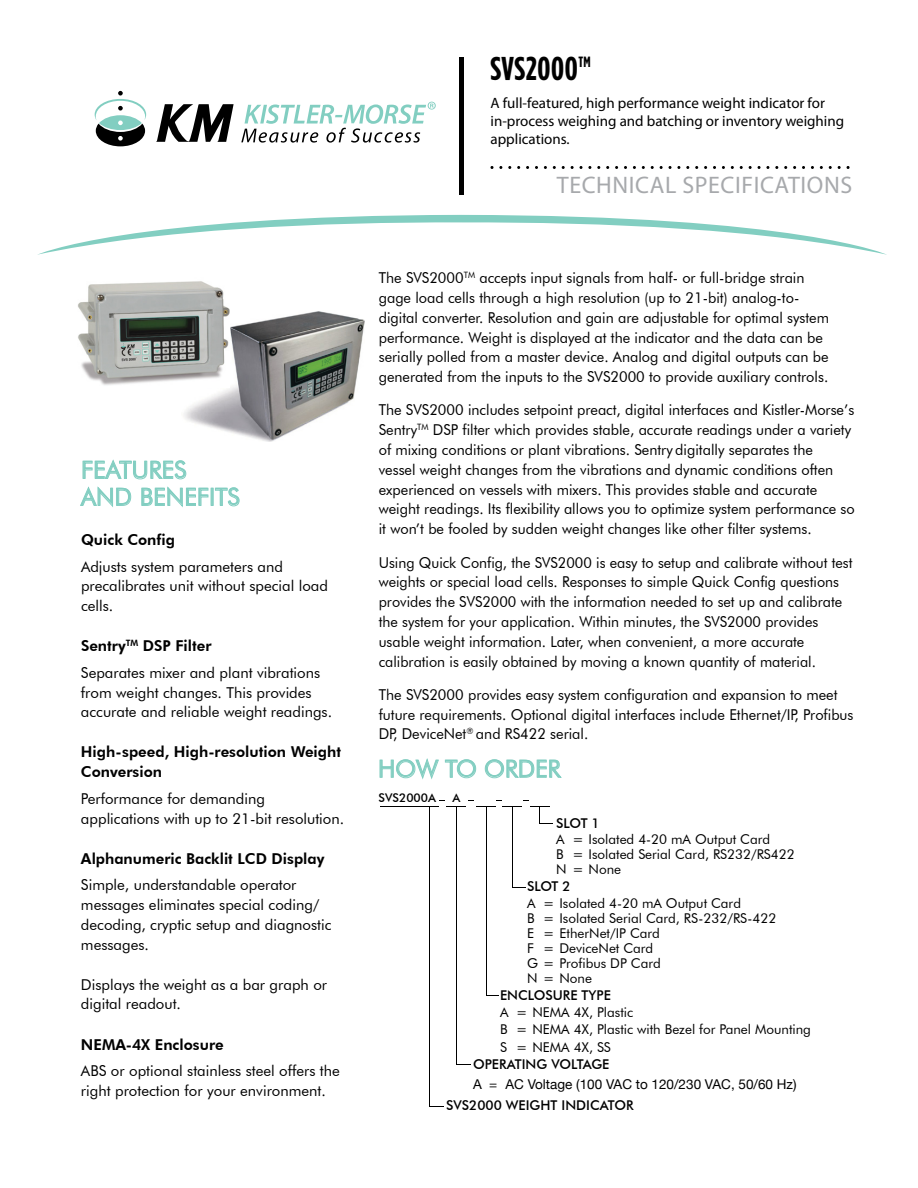
<style>
.page{position:relative;width:918px;height:1188px;background:#fff}
.page>*{position:absolute;margin:0;border:0;box-sizing:border-box;transform-origin:0 0}
.t1{font:700 33px "Gotham Condensed";letter-spacing:.02em;color:#000}
.t2{font:24px/27px "Futura BT";color:#82cec1}
.t3{font:24px "Myriad Pro";letter-spacing:.025em;color:#a7a9ac}
.t4{font:15px/19.8px "Futura BT";color:#000}
.t5{font:15px/19.8px "Futura BT";color:#000;scale:.96 1}
.t6{font:15px/18px "Myriad Pro";color:#000}
.t7{font:800 15px/19.8px "Futura BT";color:#000}
.t8{font:13.5px/15px "Futura BT";color:#000}
.t9{font:500 13.5px "Futura BT";color:#000}
.t10{font:13.5px "Helvetica Neue";color:#000}
.t11{font:500 12px "Futura BT";color:#000}
.s1{font-weight:800}
</style>
<div class="page">
<svg style="left:37px;top:215px;width:850px;height:40px"></svg>
<svg style="left:490px;top:166px;width:360px;height:3px"></svg>
<svg style="left:95px;top:91px;width:51px;height:55px"></svg>
<svg style="left:156px;top:104px;width:78px;height:38px"></svg>
<svg style="left:241px;top:102px;width:195px;height:41px"></svg>
<div style="left:459px;top:57px;width:5px;height:137px;background:#000"></div>
<svg style="left:82px;top:459px;width:105px;height:21px"></svg>
<svg style="left:80px;top:486px;width:51px;height:21px"></svg>
<svg style="left:141px;top:486px;width:68px;height:21px"></svg>
<div style="left:211px;top:488px;width:3px;height:18px;border:1px solid #82cec1"></div>
<svg style="left:215px;top:487px;width:25px;height:20px"></svg>
<img style="left:184px;top:310px;width:180px;height:132px">
<img style="left:78px;top:281px;width:151px;height:107px">
<svg style="left:379px;top:758px;width:60px;height:22px"></svg>
<svg style="left:445px;top:759px;width:31px;height:20px"></svg>
<svg style="left:485px;top:759px;width:77px;height:20px"></svg>
<hr style="left:429px;top:806px;width:1px;height:300px;background:#000">
<svg style="left:429px;top:1106px;width:15px;height:1px"></svg>
<hr style="left:380px;top:806px;width:59px;height:1px;background:#000">
<hr style="left:456px;top:806px;width:1px;height:259px;background:#000">
<hr style="left:486px;top:806px;width:1px;height:190px;background:#000">
<hr style="left:512px;top:806px;width:1px;height:81px;background:#000">
<svg style="left:512px;top:887px;width:14px;height:1px"></svg>
<svg style="left:439px;top:800px;width:114px;height:24px"></svg>
<h2 class="t2" style="left:81px;top:456px;width:160px">FEATURES<br>AND BENEFITS</h2>
<p class="t7" style="left:81px;top:530px;width:96px">Quick Config</p>
<p class="t4" style="left:81px;top:556px;width:249px">Adjusts system parameters and precalibrates unit without special load cells.</p>
<p class="t4" style="left:81px;top:633px;width:241px;line-height:26.5px"><span class="s1">Sentry</span><sup>TM</sup> <span class="s1">DSP Filter<br></span>Separates mixer and plant vibrations</p>
<p class="t4" style="left:81px;top:682px;width:253px">from weight changes. This provides accurate and reliable weight readings.</p>
<p class="t7" style="left:81px;top:742px;width:262px">High-speed, High-resolution Weight<br>Conversion</p>
<p class="t4" style="left:81px;top:788px;width:265px">Performance for demanding applications with up to 21-bit resolution.</p>
<p class="t7" style="left:81px;top:848px;width:245px">Alphanumeric Backlit LCD Display</p>
<p class="t4" style="left:81px;top:875px;width:252px">Simple, understandable operator messages eliminates special coding/ decoding, cryptic setup and diagnostic messages.</p>
<p class="t4" style="left:81px;top:974px;width:248px">Displays the weight as a bar graph or digital readout.</p>
<p class="t7" style="left:81px;top:1034px;width:144px">NEMA-4X Enclosure</p>
<p class="t4" style="left:81px;top:1061px;width:260px">ABS or optional stainless steel offers the right protection for your environment.</p>
<h1 class="t1" style="left:491px;top:49px;width:102px">SVS2000<sup>TM</sup></h1>
<p class="t6" style="left:491px;top:94px;width:355px">A full-featured, high performance weight indicator for in-process weighing and batching or inventory weighing applications.</p>
<h2 class="t3" style="left:557px;top:170px;width:297px">TECHNICAL SPECIFICATIONS</h2>
<p class="t4" style="left:379px;top:268px;width:452px">The SVS2000<sup>TM</sup> accepts input signals from half- or full-bridge strain gage load cells through a high resolution (up to 21-bit) analog-to&shy;digital converter. Resolution and gain are adjustable for optimal system performance. Weight is displayed at the indicator and the data can be serially polled from a master device. Analog and digital outputs can be generated from the inputs to the SVS2000 to provide auxiliary controls.</p>
<p class="t4" style="left:379px;top:400px;width:478px">The SVS2000 includes setpoint preact, digital interfaces and Kistler-Morse’s Sentry<sup>TM</sup> DSP filter which provides stable, accurate readings under a variety of mixing conditions or plant vibrations. Sentry digitally separates the<br>vessel weight changes from the vibrations and dynamic conditions often experienced on vessels with mixers. This provides stable and accurate weight readings. Its flexibility allows you to optimize system performance so it won’t be fooled by sudden weight changes like other filter systems.</p>
<p class="t5" style="left:379px;top:552px;width:495px">Using Quick Config, the SVS2000 is easy to setup and calibrate without test weights or special load cells. Responses to simple Quick Config questions provides the SVS2000 with the information needed to set up and calibrate the system for your application. Within minutes, the SVS2000 provides usable weight information. Later, when convenient, a more accurate calibration is easily obtained by moving a known quantity of material.</p>
<p class="t4" style="left:379px;top:684px;width:476px">The SVS2000 provides easy system configuration and expansion to meet future requirements. Optional digital interfaces include Ethernet/IP, Profibus<br>DP, DeviceNet<sup>®</sup> and RS422 serial.</p>
<h2 class="t2" style="left:378px;top:755px;width:184px">HOW TO ORDER</h2>
<p class="t9" style="left:556px;top:815px;width:45px">SLOT 1</p>
<p class="t8" style="left:556px;top:832px;width:240px">A = Isolated 4-20 mA Output Card<br>B = Isolated Serial Card, RS232/RS422<br>N = None</p>
<p class="t9" style="left:527px;top:878px;width:45px">SLOT 2</p>
<p class="t8" style="left:527px;top:895px;width:251px">A = Isolated 4-20 mA Output Card<br>B = Isolated Serial Card, RS-232/RS-422<br>E = EtherNet/IP Card<br>F = DeviceNet Card<br>G = Profibus DP Card<br>N = None</p>
<p class="t9" style="left:500px;top:987px;width:112px">ENCLOSURE TYPE</p>
<p class="t8" style="left:500px;top:1004px;width:312px;line-height:17.2px">A = NEMA 4X, Plastic<br>B = NEMA 4X, Plastic with Bezel for Panel Mounting<br>S = NEMA 4X, SS</p>
<p class="t9" style="left:473px;top:1056px;width:138px">OPERATING VOLTAGE</p>
<p class="t10" style="left:473px;top:1076px;width:325px">A = AC Voltage (100 VAC to 120/230 VAC, 50/60 Hz)</p>
<p class="t9" style="left:446px;top:1097px;width:189px">SVS2000 WEIGHT INDICATOR</p>
<p class="t11" style="left:379px;top:791px;width:59px">SVS2000A</p>
<p class="t11" style="left:453px;top:791px;width:9px">A</p>
</div>
